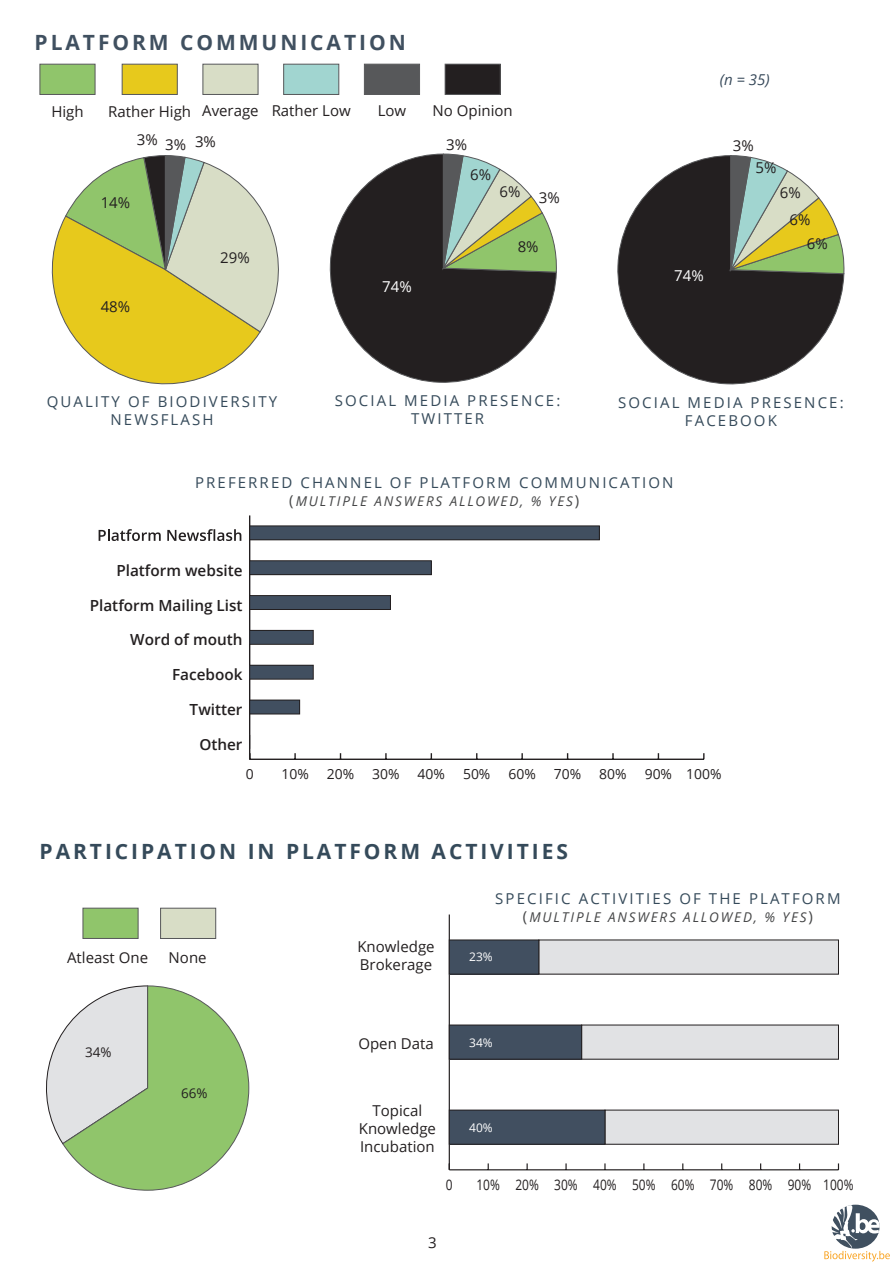
<style>
.page{position:relative;width:893px;height:1263px;background:#fff}
.page>*{position:absolute;margin:0;border:0;box-sizing:border-box;transform-origin:0 0}
.t1{font:700 21px "Open Sans";letter-spacing:.14em;color:#354a5a}
.Heading{font:700 21px "Open Sans";letter-spacing:.14em;color:#405060}
.t2{font:600 15.3px "Open Sans";color:#231f20}
.t3{font:15px "Open Sans";letter-spacing:.14em;color:#354a5a}
.Heading-2{font:15px/18px "Open Sans";color:#231f20}
.t4{font:15px "Open Sans";color:#fff}
.t5{font:italic 15px "Open Sans";color:#37495a}
.t6{font:14.55px "Open Sans";color:#231f20;scale:.82 1}
.t7{font:13.95px "Open Sans";color:#231f20}
.t8{font:italic 13.5px "Open Sans";letter-spacing:.14em;color:#454647}
.t9{font:13.35px "Open Sans";color:#231f20}
.t10{font:12px "Open Sans";color:#fff}
.s1{font-style:normal;font-size:15px}
</style>
<div class="page">
<svg style="left:51px;top:155px;width:228px;height:230px"></svg>
<svg style="left:329px;top:153px;width:228px;height:230px"></svg>
<svg style="left:442px;top:153px;width:115px;height:120px"></svg>
<svg style="left:617px;top:155px;width:228px;height:230px"></svg>
<svg style="left:730px;top:155px;width:115px;height:119px"></svg>
<hr style="left:250px;top:758px;width:454px;height:2px;background:#231f20">
<hr style="left:249px;top:515px;width:1px;height:244px;background:#231f20">
<div style="left:250px;top:526px;width:349px;height:14px;background:#414f60"></div>
<div style="left:249px;top:525px;width:351px;height:15px;border:1px solid #231f20"></div>
<div style="left:250px;top:561px;width:181px;height:14px;background:#414f60"></div>
<div style="left:249px;top:560px;width:183px;height:15px;border:1px solid #231f20"></div>
<div style="left:250px;top:595px;width:140px;height:14px;background:#414f60"></div>
<div style="left:249px;top:595px;width:142px;height:15px;border:1px solid #231f20"></div>
<div style="left:250px;top:630px;width:63px;height:14px;background:#414f60"></div>
<div style="left:249px;top:630px;width:65px;height:15px;border:1px solid #231f20"></div>
<div style="left:250px;top:665px;width:63px;height:14px;background:#414f60"></div>
<div style="left:249px;top:665px;width:65px;height:14px;border:1px solid #231f20"></div>
<div style="left:250px;top:700px;width:50px;height:14px;background:#414f60"></div>
<div style="left:249px;top:700px;width:51px;height:14px;border:1px solid #231f20"></div>
<svg style="left:99px;top:529px;width:62px;height:12px"></svg>
<svg style="left:167px;top:529px;width:74px;height:12px"></svg>
<div style="left:445px;top:64px;width:55px;height:30px;background:#231f20"></div>
<div style="left:445px;top:64px;width:56px;height:31px;border:1px solid #57585a"></div>
<div style="left:40px;top:64px;width:55px;height:31px;background:#90c56b;border:1px solid #57585a"></div>
<div style="left:203px;top:64px;width:55px;height:31px;background:#d8ddc6;border:1px solid #57585a"></div>
<div style="left:283px;top:64px;width:56px;height:31px;background:#a1d5d0;border:1px solid #57585a"></div>
<div style="left:122px;top:64px;width:56px;height:31px;background:#e7c91c;border:1px solid #57585a"></div>
<div style="left:364px;top:64px;width:56px;height:31px;background:#57585a"></div>
<hr style="left:449px;top:1169px;width:389px;height:1px;background:#231f20">
<svg style="left:565px;top:1163px;width:2px;height:6px"></svg>
<svg style="left:604px;top:1163px;width:2px;height:6px"></svg>
<hr style="left:449px;top:914px;width:1px;height:256px;background:#231f20">
<div style="left:539px;top:940px;width:299px;height:34px;background:#e1e2e4"></div>
<div style="left:582px;top:1025px;width:256px;height:34px;background:#e1e2e4"></div>
<div style="left:605px;top:1110px;width:233px;height:34px;background:#e1e2e4"></div>
<div style="left:449px;top:940px;width:90px;height:34px;background:#414f60"></div>
<div style="left:449px;top:940px;width:90px;height:34px;border:1px solid #231f20"></div>
<div style="left:449px;top:1025px;width:133px;height:34px;background:#414f60"></div>
<div style="left:449px;top:1025px;width:133px;height:34px;border:1px solid #231f20"></div>
<div style="left:449px;top:1110px;width:156px;height:34px;background:#414f60"></div>
<div style="left:449px;top:1110px;width:156px;height:34px;border:1px solid #231f20"></div>
<svg style="left:46px;top:985px;width:203px;height:206px"></svg>
<svg style="left:824px;top:1204px;width:66px;height:58px"></svg>
<div style="left:83px;top:908px;width:55px;height:31px;background:#90c56b;border:1px solid #57585a"></div>
<div style="left:160px;top:908px;width:56px;height:31px;background:#d8ddc6;border:1px solid #57585a"></div>
<p class="Heading" style="left:35px;top:27px;width:373px">PLATFORM COMMUNICATION</p>
<p class="Heading-2" style="left:51px;top:102px;width:34px">High</p>
<p class="Heading-2" style="left:108px;top:102px;width:84px">Rather High</p>
<p class="Heading-2" style="left:202px;top:101px;width:58px">Average</p>
<p class="Heading-2" style="left:272px;top:101px;width:81px">Rather Low</p>
<p class="Heading-2" style="left:378px;top:101px;width:30px">Low</p>
<p class="Heading-2" style="left:433px;top:101px;width:82px">No Opinion</p>
<p class="Heading-2" style="left:137px;top:130px;width:22px">3%</p>
<p class="Heading-2" style="left:165px;top:135px;width:22px">3%</p>
<p class="Heading-2" style="left:195px;top:132px;width:22px">3%</p>
<p class="Heading-2" style="left:101px;top:193px;width:31px">14%</p>
<p class="Heading-2" style="left:101px;top:297px;width:31px">48%</p>
<p class="Heading-2" style="left:220px;top:248px;width:31px">29%</p>
<p class="t3" style="left:47px;top:391px;width:232px">QUALITY OF BIODIVERSITY</p>
<p class="t3" style="left:110px;top:409px;width:104px">NEWSFLASH</p>
<p class="Heading-2" style="left:446px;top:135px;width:22px">3%</p>
<p class="t4" style="left:382px;top:276px;width:31px">74%</p>
<p class="Heading-2" style="left:470px;top:165px;width:22px">6%</p>
<p class="Heading-2" style="left:499px;top:182px;width:22px">6%</p>
<p class="Heading-2" style="left:539px;top:188px;width:22px">3%</p>
<p class="Heading-2" style="left:518px;top:237px;width:22px">8%</p>
<p class="t3" style="left:335px;top:390px;width:227px">SOCIAL MEDIA PRESENCE:</p>
<p class="t3" style="left:411px;top:408px;width:75px">TWITTER</p>
<p class="t5" style="left:720px;top:69px;width:51px">(n = 35)</p>
<p class="Heading-2" style="left:733px;top:136px;width:22px">3%</p>
<p class="Heading-2" style="left:755px;top:158px;width:22px">5%</p>
<p class="t4" style="left:674px;top:265px;width:31px">74%</p>
<p class="Heading-2" style="left:780px;top:183px;width:22px">6%</p>
<p class="Heading-2" style="left:789px;top:210px;width:22px">6%</p>
<p class="Heading-2" style="left:807px;top:234px;width:22px">6%</p>
<p class="t3" style="left:618px;top:392px;width:227px">SOCIAL MEDIA PRESENCE:</p>
<p class="t3" style="left:685px;top:410px;width:94px">FACEBOOK</p>
<p class="t3" style="left:195px;top:472px;width:480px">PREFERRED CHANNEL OF PLATFORM COMMUNICATION</p>
<p class="t8" style="left:289px;top:492px;width:292px"><span class="s1">(</span>MULTIPLE ANSWERS ALLOWED, % YES<span class="s1">)</span></p>
<p class="t2" style="left:116px;top:560px;width:128px">Platform website</p>
<p class="t2" style="left:90px;top:594px;width:154px">Platform Mailing List</p>
<p class="t2" style="left:130px;top:629px;width:114px">Word of mouth</p>
<p class="t2" style="left:172px;top:664px;width:72px">Facebook</p>
<p class="t2" style="left:190px;top:699px;width:54px">Twitter</p>
<p class="t2" style="left:199px;top:734px;width:45px">Other</p>
<p class="t7" style="left:246px;top:764px;width:9px">0</p>
<p class="t7" style="left:281px;top:764px;width:29px">10%</p>
<p class="t7" style="left:327px;top:764px;width:29px">20%</p>
<p class="t7" style="left:372px;top:764px;width:29px">30%</p>
<p class="t7" style="left:418px;top:764px;width:29px">40%</p>
<p class="t7" style="left:463px;top:764px;width:29px">50%</p>
<p class="t7" style="left:508px;top:764px;width:29px">60%</p>
<p class="t7" style="left:554px;top:764px;width:29px">70%</p>
<p class="t7" style="left:599px;top:764px;width:29px">80%</p>
<p class="t7" style="left:645px;top:764px;width:78px">90% 100%</p>
<p class="t1" style="left:40px;top:836px;width:530px">PARTICIPATION IN PLATFORM ACTIVITIES</p>
<p class="t3" style="left:495px;top:889px;width:347px">SPECIFIC ACTIVITIES OF THE PLATFORM</p>
<p class="t8" style="left:523px;top:908px;width:292px"><span class="s1">(</span>MULTIPLE ANSWERS ALLOWED, % YES<span class="s1">)</span></p>
<p class="Heading-2" style="left:357px;top:937px;width:79px">Knowledge<br>Brokerage</p>
<p class="Heading-2" style="left:67px;top:948px;width:82px">Atleast One</p>
<p class="Heading-2" style="left:169px;top:948px;width:39px">None</p>
<p class="t10" style="left:469px;top:948px;width:25px">23%</p>
<p class="t9" style="left:85px;top:1043px;width:28px">34%</p>
<p class="t9" style="left:181px;top:1084px;width:28px">66%</p>
<p class="Heading-2" style="left:358px;top:1034px;width:77px">Open Data</p>
<p class="t10" style="left:469px;top:1034px;width:25px">34%</p>
<p class="Heading-2" style="left:359px;top:1101px;width:79px;text-align:center">Topical<br>Knowledge<br>Incubation</p>
<p class="t10" style="left:469px;top:1119px;width:25px">40%</p>
<p class="t6" style="left:446px;top:1175px;width:10px">0</p>
<p class="t6" style="left:476px;top:1175px;width:461px">10% 20% 30% 40% 50% 60% 70% 80% 90% 100%</p>
<p class="Heading-2" style="left:428px;top:1233px;width:10px">3</p>
</div>
